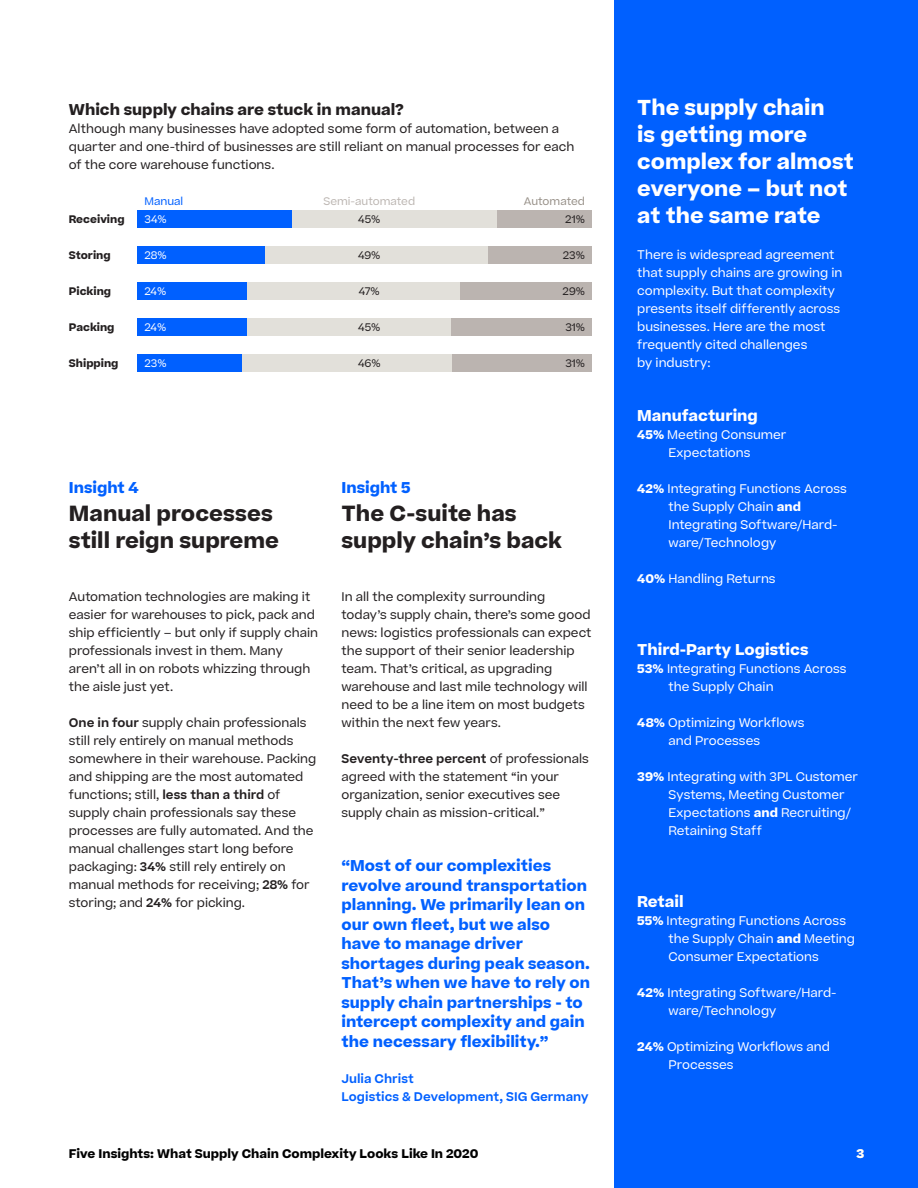
<style>
.page{position:relative;width:918px;height:1188px;background:#fff}
.page>*{position:absolute;margin:0;border:0;box-sizing:border-box;transform-origin:0 0}
.KOE_Features_And_Ben{font:700 21px/27.3px "Koerber";color:#231f20}
.KOE_Subheadline_Lead{font:700 20.7px/26.8px "Koerber";color:#fff}
.KOE_Quote_10pt{font:700 15px/19.5px "Koerber";color:#0060ff}
.KOE_Features_And_Ben-2{font:700 15px "Koerber";color:#fff}
.KOE_Features_And_Ben-3{font:700 15px "Koerber";color:#231f20}
.KOE_Features_And_Ben-4{font:700 15px "Koerber";color:#0060ff}
.KOE_Copy_8pt{font:12px/18px "Koerber";color:#231f20}
.KOE_Copy_8pt-2{font:12px/18px "Koerber";color:#fff}
.t1{font:700 12px "Koerber";color:#000}
.KOE_Quote_Name_8pt{font:600 12px "Koerber";color:#0060ff}
.t2{font:700 12px "Koerber";color:#fff}
.KOE_Copy_8pt-3{font:700 10.5px "Koerber";color:#231f20}
.KOE_Copy_8pt-4{font:10.5px "Koerber";color:#231f20}
.KOE_Copy_8pt-5{font:10.5px "Koerber";color:#fff}
.KOE_Copy_8pt-6{font:10.5px "Koerber";color:#bdb7b3}
.KOE_Copy_8pt-7{font:10.5px/18px "Koerber";color:#989189;text-align:right}
.KOE_Copy_8pt-8{font:10.5px "Koerber";color:#0060ff}
.s1{color:#231f20}
.s2{font-weight:600}
.s3{font-weight:700}
</style>
<div class="page">
<div style="left:614px;top:0;width:304px;height:1188px;background:#0060ff"></div>
<div style="left:497px;top:210px;width:95px;height:18px;background:#bbb4b0"></div>
<div style="left:292px;top:210px;width:205px;height:18px;background:#e2e0da"></div>
<div style="left:138px;top:210px;width:154px;height:18px;background:#0060ff"></div>
<div style="left:487px;top:246px;width:105px;height:18px;background:#bbb4b0"></div>
<div style="left:265px;top:246px;width:222px;height:18px;background:#e2e0da"></div>
<div style="left:138px;top:246px;width:127px;height:18px;background:#0060ff"></div>
<div style="left:460px;top:282px;width:132px;height:18px;background:#bbb4b0"></div>
<div style="left:247px;top:282px;width:213px;height:18px;background:#e2e0da"></div>
<div style="left:138px;top:282px;width:109px;height:18px;background:#0060ff"></div>
<div style="left:451px;top:318px;width:141px;height:18px;background:#bbb4b0"></div>
<div style="left:247px;top:318px;width:204px;height:18px;background:#e2e0da"></div>
<div style="left:138px;top:318px;width:109px;height:18px;background:#0060ff"></div>
<div style="left:451px;top:354px;width:141px;height:18px;background:#bbb4b0"></div>
<div style="left:242px;top:354px;width:209px;height:18px;background:#e2e0da"></div>
<div style="left:138px;top:354px;width:104px;height:18px;background:#0060ff"></div>
<p class="KOE_Features_And_Ben-3" style="left:69px;top:100px;width:337px">Which supply chains are stuck in manual?</p>
<p class="KOE_Copy_8pt" style="left:69px;top:120px;width:507px">Although many businesses have adopted some form of automation, between a quarter and one-third of businesses are still reliant on manual processes for each of the core warehouse functions.</p>
<p class="KOE_Copy_8pt-3" style="left:69px;top:212px;width:57px">Receiving</p>
<p class="KOE_Copy_8pt-3" style="left:69px;top:248px;width:43px">Storing</p>
<p class="KOE_Copy_8pt-3" style="left:69px;top:284px;width:44px">Picking</p>
<p class="KOE_Copy_8pt-3" style="left:69px;top:320px;width:47px">Packing</p>
<p class="KOE_Copy_8pt-3" style="left:69px;top:356px;width:51px">Shipping</p>
<p class="KOE_Copy_8pt-8" style="left:145px;top:195px;width:40px">Manual</p>
<p class="KOE_Copy_8pt-5" style="left:145px;top:213px;width:24px">34%</p>
<p class="KOE_Copy_8pt-5" style="left:145px;top:249px;width:24px">28%</p>
<p class="KOE_Copy_8pt-5" style="left:145px;top:285px;width:23px">24%</p>
<p class="KOE_Copy_8pt-5" style="left:145px;top:321px;width:23px">24%</p>
<p class="KOE_Copy_8pt-5" style="left:145px;top:357px;width:24px">23%</p>
<p class="KOE_Features_And_Ben-4" style="left:69px;top:478px;width:71px">Insight 4</p>
<p class="KOE_Features_And_Ben" style="left:69px;top:499px;width:212px">Manual processes still reign supreme</p>
<p class="KOE_Copy_8pt-6" style="left:323px;top:195px;width:93px">Semi-automated</p>
<p class="KOE_Copy_8pt-4" style="left:358px;top:213px;width:24px">45%</p>
<p class="KOE_Copy_8pt-4" style="left:358px;top:249px;width:24px">49%</p>
<p class="KOE_Copy_8pt-4" style="left:359px;top:285px;width:23px">47%</p>
<p class="KOE_Copy_8pt-4" style="left:358px;top:321px;width:24px">45%</p>
<p class="KOE_Copy_8pt-4" style="left:358px;top:357px;width:24px">46%</p>
<p class="KOE_Copy_8pt-7" style="left:524px;top:192px;width:63px">Automated<br><span class="s1">21%</span></p>
<p class="KOE_Copy_8pt-4" style="left:563px;top:249px;width:24px">23%</p>
<p class="KOE_Copy_8pt-4" style="left:563px;top:285px;width:24px">29%</p>
<p class="KOE_Copy_8pt-4" style="left:565px;top:321px;width:21px">31%</p>
<p class="KOE_Copy_8pt-4" style="left:565px;top:357px;width:21px">31%</p>
<p class="KOE_Features_And_Ben-4" style="left:342px;top:478px;width:71px">Insight 5</p>
<p class="KOE_Features_And_Ben" style="left:342px;top:499px;width:222px">The C-suite has supply chain’s back</p>
<p class="KOE_Copy_8pt" style="left:69px;top:588px;width:251px">Automation technologies are making it easier for warehouses to pick, pack and ship efficiently – but only if supply chain professionals invest in them. Many aren’t all in on robots whizzing through the aisle just yet.</p>
<p class="KOE_Copy_8pt" style="left:69px;top:714px;width:249px"><span class="s2">One in four</span> supply chain professionals still rely entirely on manual methods somewhere in their warehouse. Packing and shipping are the most automated functions; still, <span class="s2">less than a third</span> of supply chain professionals say these processes are fully automated. And the manual challenges start long before packaging: <span class="s2">34%</span> still rely entirely on manual methods for receiving; <span class="s2">28%</span> for storing; and <span class="s2">24%</span> for picking.</p>
<p class="KOE_Copy_8pt" style="left:342px;top:588px;width:252px">In all the complexity surrounding today’s supply chain, there’s some good news: logistics professionals can expect the support of their senior leadership team. That’s critical, as upgrading warehouse and last mile technology will need to be a line item on most budgets within the next few years.</p>
<p class="KOE_Copy_8pt" style="left:342px;top:750px;width:249px"><span class="s2">Seventy-three percent</span> of professionals agreed with the statement “in your organization, senior executives see supply chain as mission-critical.”</p>
<p class="KOE_Quote_10pt" style="left:342px;top:856px;width:250px">“Most of our complexities revolve around transportation planning. We primarily lean on our own fleet, but we also have to manage driver shortages during peak season.<br>That’s when we have to rely on supply chain partnerships - to intercept complexity and gain the necessary flexibility.”</p>
<p class="KOE_Quote_Name_8pt" style="left:342px;top:1070px;width:74px">Julia Christ</p>
<p class="KOE_Quote_Name_8pt" style="left:342px;top:1088px;width:249px">Logistics &amp; Development, SIG Germany</p>
<p class="t1" style="left:69px;top:1145px;width:411px">Five Insights: What Supply Chain Complexity Looks Like In 2020</p>
<p class="KOE_Subheadline_Lead" style="left:637px;top:94px;width:218px">The supply chain<br>is getting more complex for almost everyone – but not at the same rate</p>
<p class="KOE_Copy_8pt-2" style="left:637px;top:246px;width:207px">There is widespread agreement that supply chains are growing in complexity. But that complexity presents itself differently across businesses. Here are the most frequently cited challenges<br>by industry:</p>
<p class="KOE_Features_And_Ben-2" style="left:637px;top:406px;width:122px">Manufacturing</p>
<p class="KOE_Copy_8pt-2" style="left:637px;top:426px;width:151px;text-align:center"><span class="s3">45%</span> Meeting Consumer<br>Expectations</p>
<p class="KOE_Copy_8pt-2" style="left:669px;top:480px;width:180px;text-indent:-31px"><span class="s3">42%</span> Integrating Functions Across the Supply Chain <span class="s3">and<br></span>Integrating Software/Hard&shy;ware/Technology</p>
<p class="KOE_Copy_8pt-2" style="left:637px;top:570px;width:140px"><span class="s3">40%</span> Handling Returns</p>
<p class="KOE_Features_And_Ben-2" style="left:637px;top:640px;width:173px">Third-Party Logistics</p>
<p class="KOE_Copy_8pt-2" style="left:669px;top:660px;width:179px;text-indent:-31px"><span class="s3">53%</span> Integrating Functions Across the Supply Chain</p>
<p class="KOE_Copy_8pt-2" style="left:669px;top:714px;width:137px;text-indent:-31px"><span class="s3">48%</span> Optimizing Workflows and Processes</p>
<p class="KOE_Copy_8pt-2" style="left:669px;top:768px;width:191px;text-indent:-31px"><span class="s3">39%</span> Integrating with 3PL Customer<br>Systems, Meeting Customer<br>Expectations <span class="s3">and</span> Recruiting/<br>Retaining Staff</p>
<p class="KOE_Features_And_Ben-2" style="left:637px;top:892px;width:48px">Retail</p>
<p class="KOE_Copy_8pt-2" style="left:669px;top:912px;width:188px;text-indent:-31px"><span class="s3">55%</span> Integrating Functions Across the Supply Chain <span class="s3">and</span> Meeting<br>Consumer Expectations</p>
<p class="KOE_Copy_8pt-2" style="left:669px;top:984px;width:169px;text-indent:-31px"><span class="s3">42%</span> Integrating Software/Hard&shy;ware/Technology</p>
<p class="KOE_Copy_8pt-2" style="left:669px;top:1038px;width:163px;text-indent:-31px"><span class="s3">24%</span> Optimizing Workflows and<br>Processes</p>
<p class="t2" style="left:857px;top:1145px;width:9px">3</p>
</div>
